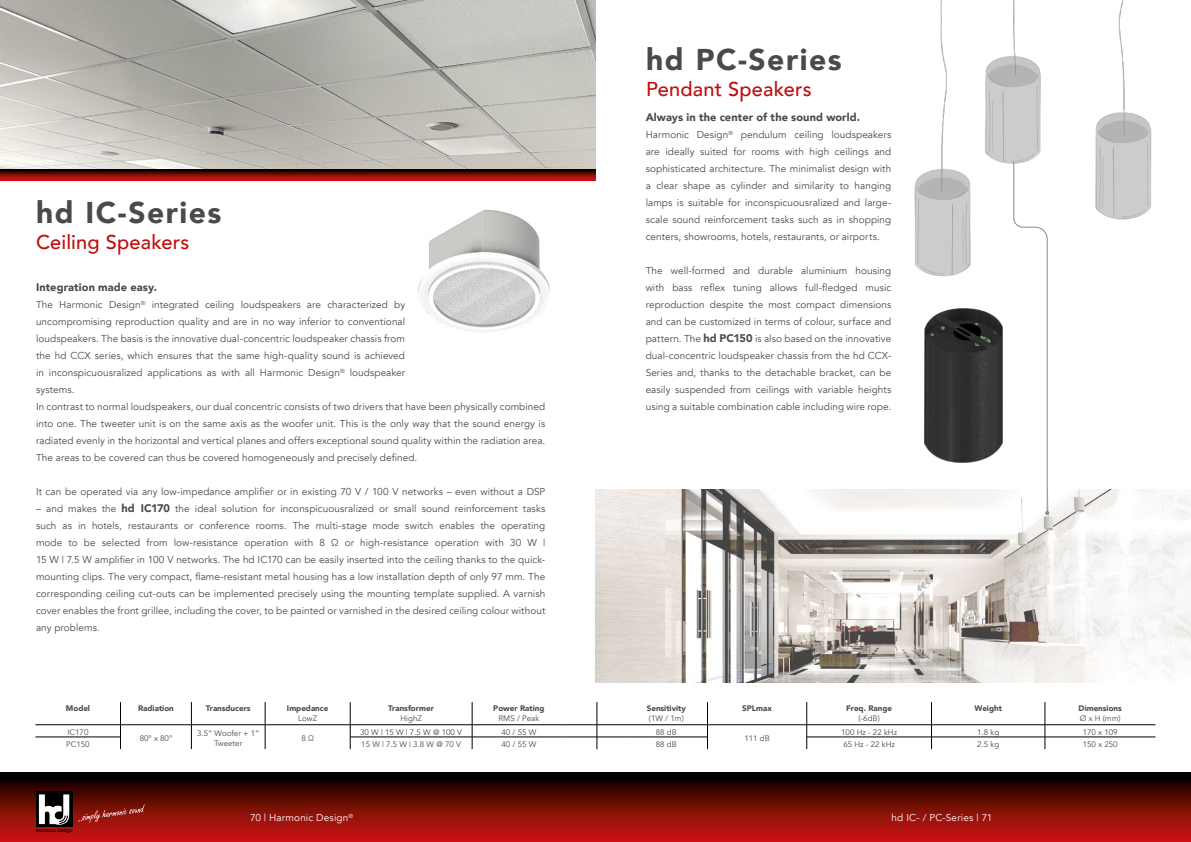
<style>
.page{position:relative;width:1191px;height:842px;background:#fff}
.page>*{position:absolute;margin:0;border:0;box-sizing:border-box;transform-origin:0 0}
.t1{font:900 30px "Avenir";letter-spacing:.05em;color:#4a4a49}
.t2{font:500 20px "Avenir";letter-spacing:.01em;color:#c00d0e}
.t3{font:900 11px "Avenir";letter-spacing:.005em;color:#4a4a49}
.t4{font:10px/17px "Avenir";letter-spacing:.005em;color:#4a4a49;text-align:justify}
.t5{font:10px "Avenir";letter-spacing:.015em;color:#fff}
.t6{font:8px/9.6px "Avenir";color:#4a4a49;text-align:center}
.t7{font:900 8px "Avenir";color:#4a4a49}
.t8{font:500 4.7px "Avant Garde IT Cby BT";color:#000}
.s1{font-weight:900;font-size:11px}
</style>
<div class="page">
<svg style="left:0;top:772px;width:1191px;height:70px;background:#6c0b06"></svg>
<div style="left:36px;top:791px;width:36px;height:36px;background:linear-gradient(to bottom,#080808,#080808)"></div>
<svg style="left:39px;top:794px;width:30px;height:31px"></svg>
<svg style="left:78px;top:804px;width:67px;height:19px"></svg>
<img style="left:0;top:0;width:595px;height:169px">
<svg style="left:0;top:169px;width:595px;height:11px;background:#6d0b06"></svg>
<img style="left:418px;top:210px;width:132px;height:122px">
<img style="left:596px;top:490px;width:595px;height:192px">
<img style="left:992px;top:0;width:49px;height:164px">
<img style="left:914px;top:0;width:78px;height:276px">
<img style="left:1095px;top:0;width:57px;height:220px">
<img style="left:924px;top:308px;width:79px;height:155px">
<svg style="left:1012px;top:161px;width:37px;height:354px"></svg>
<svg style="left:120px;top:702px;width:1px;height:47px"></svg>
<svg style="left:191px;top:702px;width:1px;height:47px"></svg>
<svg style="left:472px;top:702px;width:1px;height:47px"></svg>
<svg style="left:707px;top:702px;width:1px;height:47px"></svg>
<svg style="left:931px;top:702px;width:1px;height:47px"></svg>
<svg style="left:1044px;top:702px;width:1px;height:47px"></svg>
<svg style="left:265px;top:702px;width:1px;height:47px"></svg>
<svg style="left:350px;top:702px;width:1px;height:47px"></svg>
<svg style="left:597px;top:702px;width:1px;height:47px"></svg>
<hr style="left:35px;top:724px;width:85px;height:1px;background:#000">
<hr style="left:120px;top:724px;width:71px;height:1px;background:#000">
<hr style="left:191px;top:724px;width:74px;height:1px;background:#000">
<hr style="left:265px;top:724px;width:85px;height:1px;background:#000">
<hr style="left:350px;top:724px;width:122px;height:1px;background:#000">
<hr style="left:472px;top:724px;width:94px;height:1px;background:#000">
<hr style="left:566px;top:724px;width:31px;height:1px;background:#000">
<hr style="left:597px;top:724px;width:31px;height:1px;background:#000">
<hr style="left:628px;top:724px;width:79px;height:1px;background:#000">
<hr style="left:707px;top:724px;width:99px;height:1px;background:#000">
<hr style="left:806px;top:724px;width:125px;height:1px;background:#000">
<hr style="left:931px;top:724px;width:114px;height:1px;background:#000">
<hr style="left:1045px;top:724px;width:110px;height:1px;background:#000">
<hr style="left:35px;top:737px;width:85px;height:1px;background:#000">
<hr style="left:350px;top:737px;width:122px;height:1px;background:#000">
<hr style="left:472px;top:737px;width:94px;height:1px;background:#000">
<hr style="left:566px;top:737px;width:31px;height:1px;background:#000">
<hr style="left:597px;top:737px;width:31px;height:1px;background:#000">
<hr style="left:628px;top:737px;width:79px;height:1px;background:#000">
<hr style="left:806px;top:737px;width:125px;height:1px;background:#000">
<hr style="left:931px;top:737px;width:114px;height:1px;background:#000">
<hr style="left:1045px;top:737px;width:110px;height:1px;background:#000">
<svg style="left:806px;top:702px;width:1px;height:47px"></svg>
<h1 class="t1" style="left:646px;top:34px;width:197px">hd PC-Series</h1>
<h2 class="t2" style="left:646px;top:72px;width:167px">Pendant Speakers</h2>
<h1 class="t1" style="left:36px;top:187px;width:187px">hd IC-Series</h1>
<h2 class="t2" style="left:36px;top:225px;width:155px">Ceiling Speakers</h2>
<p class="t3" style="left:36px;top:278px;width:122px">Integration made easy.</p>
<p class="t4" style="left:36px;top:296px;width:511px;text-align:left">The Harmonic Design<sup>®</sup> integrated ceiling loudspeakers are characterized by<br>uncompromising reproduction quality and are in no way inferior to conventional<br>loudspeakers. The basis is the innovative dual-concentric loudspeaker chassis from<br>the hd CCX series, which ensures that the same high-quality sound is achieved<br>in inconspicuousralized applications as with all Harmonic Design<sup>®</sup> loudspeaker<br>systems.<br>In contrast to normal loudspeakers, our dual concentric consists of two drivers that have been physically combined into one. The tweeter unit is on the same axis as the woofer unit. This is the only way that the sound energy is radiated evenly in the horizontal and vertical planes and offers exceptional sound quality within the radiation area.<br>The areas to be covered can thus be covered homogeneously and precisely defined.</p>
<p class="t4" style="left:36px;top:483px;width:511px">It can be operated via any low-impedance amplifier or in existing 70 V / 100 V networks – even without a DSP</p>
<p class="t4" style="left:36px;top:500px;width:511px">– and makes the <span class="s1">hd IC170</span> the ideal solution for inconspicuousralized or small sound reinforcement tasks such as in hotels, restaurants or conference rooms. The multi-stage mode switch enables the operating mode to be selected from low-resistance operation with 8 Ω or high-resistance operation with 30 W | 15 W | 7.5 W amplifier in 100 V networks. The hd IC170 can be easily inserted into the ceiling thanks to the quick&shy;mounting clips. The very compact, flame-resistant metal housing has a low installation depth of only 97 mm. The corresponding ceiling cut-outs can be implemented precisely using the mounting template supplied. A varnish cover enables the front grillee, including the cover, to be painted or varnished in the desired ceiling colour without any problems.</p>
<p class="t3" style="left:645px;top:108px;width:216px">Always in the center of the sound world.</p>
<p class="t4" style="left:645px;top:126px;width:247px">Harmonic Design<sup>®</sup> pendulum ceiling loudspeakers are ideally suited for rooms with high ceilings and sophisticated architecture. The minimalist design with a clear shape as cylinder and similarity to hanging lamps is suitable for inconspicuousralized and large&shy;scale sound reinforcement tasks such as in shopping centers, showrooms, hotels, restaurants, or airports.</p>
<p class="t4" style="left:645px;top:262px;width:247px">The well-formed and durable aluminium housing with bass reflex tuning allows full-fledged music reproduction despite the most compact dimensions and can be customized in terms of colour, surface and pattern. The <span class="s1">hd PC150</span> is also based on the innovative dual-concentric loudspeaker chassis from the hd CCX-Series and, thanks to the detachable bracket, can be easily suspended from ceilings with variable heights using a suitable combination cable including wire rope.</p>
<p class="t7" style="left:66px;top:702px;width:26px">Model</p>
<p class="t7" style="left:138px;top:702px;width:37px">Radiation</p>
<p class="t7" style="left:206px;top:702px;width:46px">Transducers</p>
<p class="t7" style="left:287px;top:702px;width:43px">Impedance</p>
<p class="t6" style="left:298px;top:714px;width:20px">LowZ</p>
<p class="t7" style="left:388px;top:702px;width:47px">Transformer</p>
<p class="t6" style="left:400px;top:714px;width:23px">HighZ</p>
<p class="t7" style="left:493px;top:702px;width:53px">Power Rating</p>
<p class="t6" style="left:498px;top:714px;width:42px">RMS / Peak</p>
<p class="t7" style="left:647px;top:702px;width:41px">Sensitivity</p>
<p class="t6" style="left:649px;top:714px;width:36px">(1W / 1m)</p>
<p class="t7" style="left:742px;top:702px;width:31px">SPLmax</p>
<p class="t7" style="left:846px;top:702px;width:47px">Freq. Range</p>
<p class="t6" style="left:858px;top:714px;width:23px">(-6dB)</p>
<p class="t7" style="left:974px;top:702px;width:29px">Weight</p>
<p class="t7" style="left:1078px;top:702px;width:45px">Dimensions</p>
<p class="t6" style="left:1079px;top:714px;width:42px">Ø x H (mm)</p>
<p class="t6" style="left:360px;top:727px;width:103px">30 W | 15 W | 7.5 W @ 100 V</p>
<p class="t6" style="left:501px;top:727px;width:36px">40 / 55 W</p>
<p class="t6" style="left:656px;top:727px;width:23px">88 dB</p>
<p class="t6" style="left:841px;top:727px;width:58px">100 Hz - 22 kHz</p>
<p class="t6" style="left:977px;top:727px;width:24px">1.8 kg</p>
<p class="t6" style="left:1082px;top:727px;width:36px">170 x 109</p>
<p class="t6" style="left:67px;top:727px;width:23px">IC170</p>
<p class="t6" style="left:140px;top:733px;width:34px">80° x 80°</p>
<p class="t6" style="left:197px;top:729px;width:64px">3.5“ Woofer + 1“<br>Tweeter</p>
<p class="t6" style="left:301px;top:733px;width:14px">8 Ω</p>
<p class="t6" style="left:744px;top:733px;width:27px">111 dB</p>
<p class="t6" style="left:66px;top:740px;width:25px">PC150</p>
<p class="t6" style="left:361px;top:740px;width:101px">15 W | 7.5 W | 3.8 W @ 70 V</p>
<p class="t6" style="left:501px;top:740px;width:36px">40 / 55 W</p>
<p class="t6" style="left:656px;top:740px;width:23px">88 dB</p>
<p class="t6" style="left:843px;top:740px;width:53px">65 Hz - 22 kHz</p>
<p class="t6" style="left:977px;top:740px;width:24px">2.5 kg</p>
<p class="t6" style="left:1082px;top:740px;width:36px">150 x 250</p>
<p class="t8" style="left:36px;top:828px;width:38px">Harmonic Design</p>
<p class="t5" style="left:250px;top:812px;width:105px">70 | Harmonic Design<sup>®</sup></p>
<p class="t5" style="left:891px;top:812px;width:102px">hd IC- / PC-Series | 71</p>
</div>
